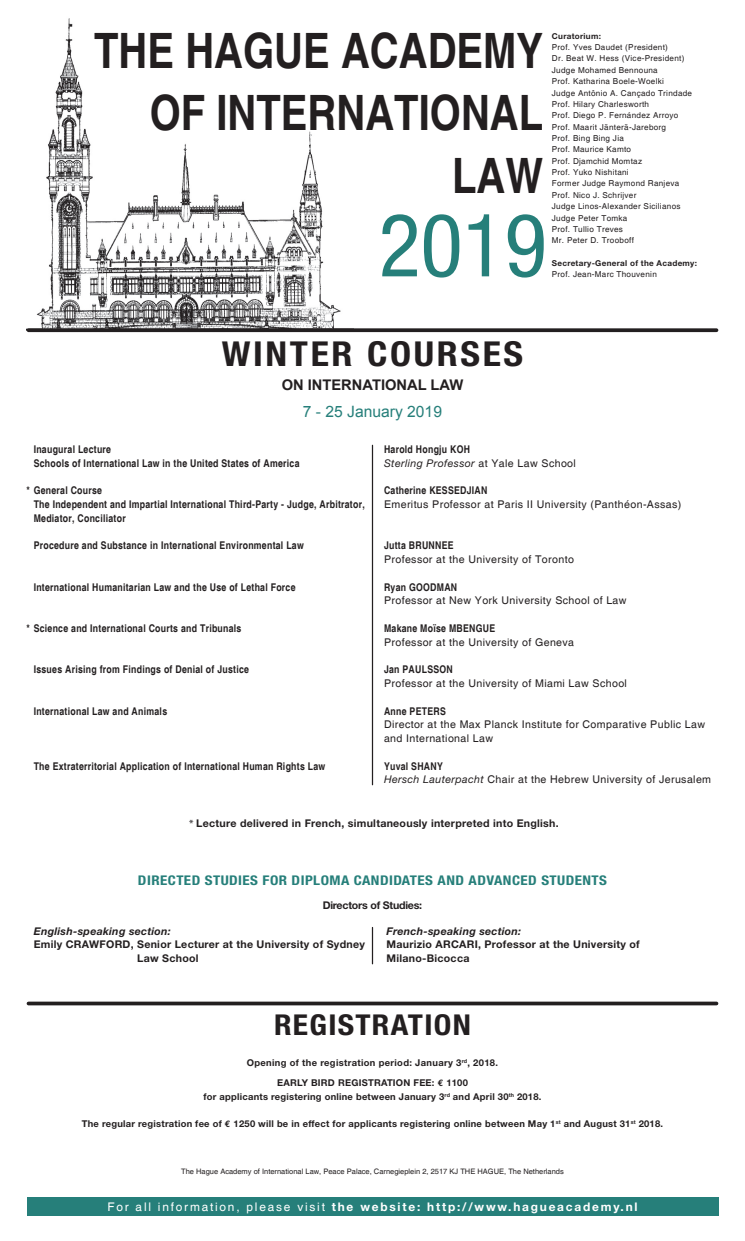
<style>
.page{position:relative;width:745px;height:1241px;background:#fff}
.page>*{position:absolute;margin:0;border:0;box-sizing:border-box;transform-origin:0 0}
.t1{font:condensed 87.5px "Helvetica Neue";color:#267f7a}
.t2{font:700 condensed 48.75px/62.5px "Helvetica";color:#231f20;text-align:right}
.t3{font:700 condensed 34.38px "Helvetica Neue";letter-spacing:.07em;color:#231f20;scale:1.1 1}
.t4{font:700 condensed 28.75px "Helvetica Neue";letter-spacing:.04em;color:#231f20;scale:1.1 1}
.t5{font:15.62px "Arial";color:#267f7a}
.t6{font:700 14.69px "Arial";color:#231f20}
.t7{font:700 condensed 13.38px "Helvetica Neue";letter-spacing:.03em;color:#267f7a;scale:1.12 1}
.t8{font:700 11.88px "Helvetica Neue";letter-spacing:.15em;color:#fff}
.t9{font:700 condensed 10.62px/13.8px "Helvetica";letter-spacing:.025em;color:#231f20}
.t10{font:10.62px/13.8px "Helvetica";letter-spacing:.035em;color:#231f20}
.t11{font:700 10.62px/13.8px "Helvetica Neue";letter-spacing:.025em;color:#231f20}
.t12{font:italic 700 10.62px "Helvetica Neue";letter-spacing:.025em;color:#231f20}
.t13{font:italic 10.62px "Helvetica Neue";letter-spacing:.035em;color:#231f20}
.t14{font:700 10.62px "Helvetica Neue";letter-spacing:-.02em;color:#231f20}
.t15{font:700 9.38px/19.6px "Helvetica Neue";letter-spacing:.025em;color:#231f20;text-align:center}
.t16{font:8.12px/11.4px "Helvetica";letter-spacing:.035em;color:#231f20}
.t17{font:700 8.12px "Helvetica Neue";letter-spacing:.035em;color:#231f20}
.t18{font:7.5px "Helvetica";color:#231f20}
.s1{font-family:"Helvetica";font-style:normal}
.s2{font-weight:700;font-stretch:condensed}
.s3{font-family:"Helvetica Neue";font-style:italic}
.s4{font-family:"Myriad Pro";font-weight:400}
.s5{font-family:"Euro Mono"}
.s6{font-family:"Helvetica";font-weight:400}
</style>
<div class="page">
<img style="left:27px;top:18px;width:327px;height:315px">
<svg style="left:28px;top:328px;width:688px;height:4px;background:#302d2e"></svg>
<hr style="left:371px;top:445px;width:2px;height:339px;background:#231f20">
<svg style="left:28px;top:1001px;width:688px;height:4px;background:#454242"></svg>
<div style="left:27px;top:1196px;width:691px;height:19px;background:#267f7a"></div>
<hr style="left:371px;top:927px;width:2px;height:36px;background:#231f20">
<h2 class="t2" style="left:94px;top:20px;width:450px">THE HAGUE ACADEMY<br>OF INTERNATIONAL<br>LAW</h2>
<h1 class="t1" style="left:378px;top:195px;width:169px">2019</h1>
<p class="t17" style="left:551px;top:31px;width:51px">Curatorium:</p>
<p class="t16" style="left:551px;top:42px;width:142px">Prof. Yves Daudet (President)<br>Dr. Beat W. Hess (Vice-President)<br>Judge Mohamed Bennouna<br>Prof. Katharina Boele-Woelki<br>Judge Antônio A. Cançado Trindade<br>Prof. Hilary Charlesworth<br>Prof. Diego P. Fernández Arroyo<br>Prof. Maarit Jänterä-Jareborg<br>Prof. Bing Bing Jia<br>Prof. Maurice Kamto<br>Prof. Djamchid Momtaz<br>Prof. Yuko Nishitani<br>Former Judge Raymond Ranjeva<br>Prof. Nico J. Schrijver<br>Judge Linos-Alexander Sicilianos<br>Judge Peter Tomka<br>Prof. Tullio Treves<br>Mr. Peter D. Trooboff</p>
<p class="t17" style="left:551px;top:258px;width:146px">Secretary-General of the Academy:</p>
<p class="t16" style="left:551px;top:269px;width:106px">Prof. Jean-Marc Thouvenin</p>
<h3 class="t3" style="left:221px;top:333px;width:275px">WINTER COURSES</h3>
<h3 class="t6" style="left:281px;top:375px;width:183px">ON INTERNATIONAL LAW</h3>
<h3 class="t5" style="left:303px;top:401px;width:140px">7 - 25 January 2019</h3>
<p class="t9" style="left:34px;top:442px;width:267px">Inaugural Lecture<br>Schools of International Law in the United States of America</p>
<p class="t9" style="left:34px;top:484px;width:332px;text-indent:-7px">* General Course<br>The Independent and Impartial International Third-Party - Judge, Arbitrator,<br>Mediator, Conciliator</p>
<p class="t9" style="left:34px;top:539px;width:271px">Procedure and Substance in International Environmental Law</p>
<p class="t9" style="left:34px;top:580px;width:263px">International Humanitarian Law and the Use of Lethal Force</p>
<p class="t9" style="left:27px;top:621px;width:216px">* Science and International Courts and Tribunals</p>
<p class="t9" style="left:34px;top:662px;width:217px">Issues Arising from Findings of Denial of Justice</p>
<p class="t9" style="left:34px;top:704px;width:135px">International Law and Animals</p>
<p class="t9" style="left:384px;top:442px;width:88px">Harold Hongju KOH</p>
<p class="t13" style="left:384px;top:456px;width:193px">Sterling Professor <span class="s1">at Yale Law School</span></p>
<p class="t9" style="left:384px;top:484px;width:105px">Catherine KESSEDJIAN</p>
<p class="t10" style="left:384px;top:498px;width:298px">Emeritus Professor at Paris II University (Panthéon-Assas)</p>
<p class="t9" style="left:384px;top:539px;width:71px">Jutta BRUNNEE</p>
<p class="t10" style="left:384px;top:553px;width:191px">Professor at the University of Toronto</p>
<p class="t9" style="left:384px;top:580px;width:75px">Ryan GOODMAN</p>
<p class="t10" style="left:384px;top:594px;width:244px">Professor at New York University School of Law</p>
<p class="t9" style="left:384px;top:621px;width:113px">Makane Moïse MBENGUE</p>
<p class="t10" style="left:384px;top:635px;width:191px">Professor at the University of Geneva</p>
<p class="t9" style="left:384px;top:662px;width:70px">Jan PAULSSON</p>
<p class="t10" style="left:384px;top:676px;width:244px">Professor at the University of Miami Law School</p>
<p class="t9" style="left:384px;top:703px;width:63px">Anne PETERS</p>
<p class="t10" style="left:384px;top:718px;width:322px">Director at the Max Planck Institute for Comparative Public Law and International Law</p>
<p class="t10" style="left:384px;top:759px;width:328px"><span class="s2">Yuval SHANY<br></span><span class="s3">Hersch Lauterpacht</span> Chair at the Hebrew University of Jerusalem</p>
<p class="t9" style="left:34px;top:759px;width:293px">The Extraterritorial Application of International Human Rights Law</p>
<p class="t11" style="left:189px;top:816px;width:371px"><span class="s4">*</span> Lecture delivered in French, simultaneously interpreted into English.</p>
<p class="t7" style="left:138px;top:871px;width:420px">DIRECTED STUDIES FOR DIPLOMA CANDIDATES AND ADVANCED STUDENTS</p>
<p class="t14" style="left:322px;top:898px;width:101px">Directors of Studies:</p>
<p class="t12" style="left:34px;top:924px;width:139px">English-speaking section:</p>
<p class="t11" style="left:137px;top:937px;width:229px;text-indent:-103px">Emily CRAWFORD, Senior Lecturer at the University of Sydney<br>Law School</p>
<p class="t12" style="left:386px;top:924px;width:136px">French-speaking section:</p>
<p class="t11" style="left:386px;top:937px;width:255px">Maurizio ARCARI, Professor at the University of<br>Milano-Bicocca</p>
<h3 class="t4" style="left:274px;top:1007px;width:180px">REGISTRATION</h3>
<p class="t15" style="left:247px;top:1052px;width:252px">Opening of the registration period: January 3<sup>rd</sup>, 2018.<br>EARLY BIRD REGISTRATION FEE: <span class="s5">€</span> 1100</p>
<p class="t15" style="left:203px;top:1086px;width:339px">for applicants registering online between January 3<sup>rd</sup> and April 30<sup>th</sup> 2018.</p>
<p class="t15" style="left:82px;top:1113px;width:582px">The regular registration fee of <span class="s5">€</span> 1250 will be in effect for applicants registering online between May 1<sup>st</sup> and August 31<sup>st</sup> 2018.</p>
<p class="t18" style="left:181px;top:1166px;width:384px">The Hague Academy of International Law, Peace Palace, Carnegieplein 2, 2517 KJ THE HAGUE, The Netherlands</p>
<p class="t8" style="left:107px;top:1199px;width:531px"><span class="s6">For all information, please visit</span> the website: http://www.hagueacademy.nl</p>
</div>
